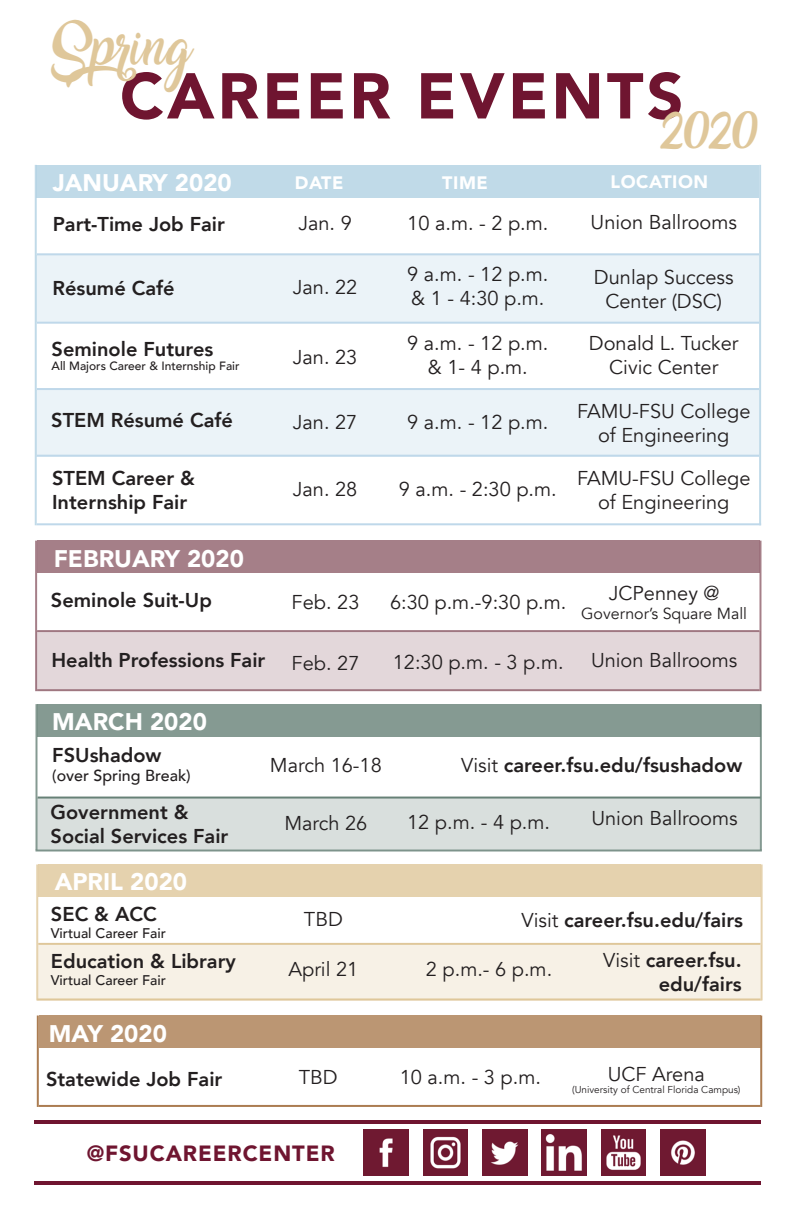
<style>
.page{position:relative;width:792px;height:1224px;background:#fff}
.page>*{position:absolute;margin:0;border:0;box-sizing:border-box;transform-origin:0 0}
.t1{font:900 64px "Avenir";letter-spacing:.05em;color:#6f1530}
.t2{font:34px "Amarillo";letter-spacing:.02em;color:#dfc79a}
.t3{font:900 24px "Avenir";color:#fff}
.t4{font:900 22px "Avenir";letter-spacing:.04em;color:#6f1530}
.t5{font:20px/24px "Avenir";color:#231f20;text-align:center}
.t6{font:800 20px/24px "Avenir";color:#231f20}
.t7{font:900 18px "Avenir";letter-spacing:.03em;color:#fff}
.t8{font:16px "Avenir";color:#231f20}
.t9{font:500 16px "Avenir";color:#231f20}
.t10{font:500 14px "Avenir";color:#231f20}
.t11{font:500 12px "Avenir";color:#231f20}
.t12{font:10px "Avenir";color:#231f20}
.s1{font-weight:400}
</style>
<div class="page">
<img style="left:364px;top:1130px;width:45px;height:45px">
<hr style="left:35px;top:1120px;width:726px;height:4px;background:#6f1530">
<hr style="left:35px;top:1181px;width:726px;height:4px;background:#6f1530">
<img style="left:423px;top:1130px;width:45px;height:45px">
<img style="left:482px;top:1130px;width:45px;height:45px">
<img style="left:542px;top:1130px;width:44px;height:45px">
<img style="left:601px;top:1130px;width:45px;height:45px">
<img style="left:660px;top:1130px;width:45px;height:45px">
<hr style="left:759px;top:165px;width:2px;height:360px;background:#b1d1e3">
<hr style="left:35px;top:165px;width:2px;height:360px;background:#b1d1e3">
<div style="left:37px;top:165px;width:722px;height:33px;background:#c0dae8"></div>
<hr style="left:37px;top:253px;width:722px;height:2px;background:#bfd8ea">
<div style="left:37px;top:255px;width:722px;height:67px;background:#ebf3f8"></div>
<hr style="left:37px;top:322px;width:722px;height:2px;background:#bfd8ea">
<div style="left:37px;top:390px;width:722px;height:67px;background:#ebf3f8"></div>
<hr style="left:37px;top:388px;width:722px;height:2px;background:#bfd8ea">
<hr style="left:37px;top:455px;width:722px;height:2px;background:#bfd8ea">
<hr style="left:37px;top:523px;width:724px;height:2px;background:#bfd8ea">
<div style="left:36px;top:631px;width:724px;height:60px;background:#e3d7da"></div>
<hr style="left:37px;top:630px;width:722px;height:2px;background:#8f5f6b">
<div style="left:37px;top:541px;width:722px;height:32px;background:#a57f88"></div>
<hr style="left:35px;top:541px;width:2px;height:150px;background:#8f5f6b">
<hr style="left:759px;top:541px;width:2px;height:150px;background:#8f5f6b">
<hr style="left:36px;top:850px;width:726px;height:2px;background:#678177">
<hr style="left:760px;top:704px;width:2px;height:146px;background:#678177">
<div style="left:38px;top:798px;width:722px;height:52px;background:#d9dfdd"></div>
<hr style="left:36px;top:704px;width:2px;height:146px;background:#678177">
<div style="left:38px;top:704px;width:723px;height:33px;background:#859a92"></div>
<hr style="left:38px;top:797px;width:723px;height:2px;background:#678177">
<hr style="left:761px;top:864px;width:2px;height:136px;background:#dfc79a">
<div style="left:38px;top:864px;width:723px;height:33px;background:#e5d2ae"></div>
<hr style="left:38px;top:943px;width:723px;height:2px;background:#dfc79a">
<div style="left:38px;top:945px;width:724px;height:55px;background:#f7f1e6"></div>
<hr style="left:37px;top:998px;width:724px;height:2px;background:#dfc79a">
<hr style="left:36px;top:864px;width:2px;height:136px;background:#dfc79a">
<hr style="left:39px;top:1105px;width:722px;height:2px;background:#ab7c51">
<div style="left:39px;top:1016px;width:721px;height:32px;background:#bb9673"></div>
<hr style="left:760px;top:1016px;width:2px;height:91px;background:#ab7c51">
<hr style="left:37px;top:1016px;width:2px;height:91px;background:#ab7c51">
<p class="t2" style="left:51px;top:34px;width:142px">Spring</p>
<p class="t1" style="left:120px;top:41px;width:565px">CAREER EVENTS</p>
<p class="t2" style="left:662px;top:117px;width:97px">2020</p>
<p class="t3" style="left:53px;top:162px;width:181px">JANUARY 2020</p>
<p class="t7" style="left:295px;top:167px;width:50px">DATE</p>
<p class="t7" style="left:442px;top:167px;width:47px">TIME</p>
<p class="t7" style="left:611px;top:166px;width:99px">LOCATION</p>
<p class="t6" style="left:53px;top:212px;width:174px">Part-Time Job Fair</p>
<p class="t5" style="left:298px;top:211px;width:55px">Jan. 9</p>
<p class="t5" style="left:407px;top:211px;width:143px">10 a.m. - 2 p.m.</p>
<p class="t5" style="left:591px;top:211px;width:148px">Union Ballrooms</p>
<p class="t5" style="left:407px;top:262px;width:143px">9 a.m. - 12 p.m.</p>
<p class="t5" style="left:411px;top:286px;width:135px">&amp; 1 - 4:30 p.m.</p>
<p class="t6" style="left:53px;top:276px;width:124px">Résumé Café</p>
<p class="t5" style="left:293px;top:276px;width:66px">Jan. 22</p>
<p class="t5" style="left:594px;top:265px;width:141px">Dunlap Success<br>Center (DSC)</p>
<p class="t6" style="left:52px;top:337px;width:163px">Seminole Futures</p>
<p class="t11" style="left:52px;top:356px;width:189px">All Majors Career &amp; Internship Fair</p>
<p class="t5" style="left:293px;top:345px;width:66px">Jan. 23</p>
<p class="t5" style="left:407px;top:332px;width:143px">9 a.m. - 12 p.m.</p>
<p class="t5" style="left:428px;top:356px;width:102px">&amp; 1- 4 p.m.</p>
<p class="t6" style="left:51px;top:408px;width:183px">STEM Résumé Café</p>
<p class="t5" style="left:293px;top:411px;width:66px">Jan. 27</p>
<p class="t5" style="left:407px;top:411px;width:143px">9 a.m. - 12 p.m.</p>
<p class="t5" style="left:589px;top:332px;width:151px">Donald L. Tucker<br>Civic Center</p>
<p class="t5" style="left:577px;top:399px;width:175px">FAMU-FSU College of Engineering</p>
<p class="t6" style="left:52px;top:466px;width:144px">STEM Career &amp;<br>Internship Fair</p>
<p class="t5" style="left:293px;top:478px;width:66px">Jan. 28</p>
<p class="t5" style="left:399px;top:477px;width:159px">9 a.m. - 2:30 p.m.</p>
<p class="t5" style="left:577px;top:466px;width:175px">FAMU-FSU College of Engineering</p>
<p class="t3" style="left:54px;top:538px;width:192px">FEBRUARY 2020</p>
<p class="t6" style="left:51px;top:588px;width:163px">Seminole Suit-Up</p>
<p class="t5" style="left:292px;top:591px;width:69px">Feb. 23</p>
<p class="t5" style="left:390px;top:590px;width:178px">6:30 p.m.-9:30 p.m.</p>
<p class="t5" style="left:609px;top:581px;width:112px">JCPenney @</p>
<p class="t8" style="left:581px;top:604px;width:167px">Governor’s Square Mall</p>
<p class="t6" style="left:51px;top:648px;width:215px">Health Professions Fair</p>
<p class="t5" style="left:292px;top:652px;width:69px">Feb. 27</p>
<p class="t5" style="left:393px;top:651px;width:172px">12:30 p.m. - 3 p.m.</p>
<p class="t5" style="left:591px;top:649px;width:148px">Union Ballrooms</p>
<p class="t3" style="left:52px;top:701px;width:156px">MARCH 2020</p>
<p class="t6" style="left:52px;top:743px;width:111px">FSUshadow</p>
<p class="t9" style="left:52px;top:762px;width:140px">(over Spring Break)</p>
<p class="t6" style="left:51px;top:800px;width:140px">Government &amp;</p>
<p class="t6" style="left:51px;top:824px;width:179px">Social Services Fair</p>
<p class="t3" style="left:55px;top:862px;width:134px">APRIL 2020</p>
<p class="t6" style="left:51px;top:902px;width:107px">SEC &amp; ACC</p>
<p class="t10" style="left:51px;top:921px;width:117px">Virtual Career Fair</p>
<p class="t6" style="left:51px;top:949px;width:186px">Education &amp; Library</p>
<p class="t10" style="left:51px;top:968px;width:117px">Virtual Career Fair</p>
<p class="t5" style="left:270px;top:753px;width:113px">March 16-18</p>
<p class="t6" style="left:461px;top:753px;width:283px"><span class="s1">Visit</span> career.fsu.edu/fsushadow</p>
<p class="t5" style="left:284px;top:811px;width:85px">March 26</p>
<p class="t5" style="left:591px;top:807px;width:148px">Union Ballrooms</p>
<p class="t5" style="left:407px;top:810px;width:145px">12 p.m. - 4 p.m.</p>
<p class="t5" style="left:304px;top:908px;width:40px">TBD</p>
<p class="t5" style="left:288px;top:958px;width:71px">April 21</p>
<p class="t6" style="left:521px;top:909px;width:223px"><span class="s1">Visit</span> career.fsu.edu/fairs</p>
<p class="t5" style="left:426px;top:958px;width:128px">2 p.m.- 6 p.m.</p>
<p class="t6" style="left:603px;top:949px;width:140px;text-align:right"><span class="s1">Visit</span> career.fsu. edu/fairs</p>
<p class="t3" style="left:49px;top:1013px;width:120px">MAY 2020</p>
<p class="t6" style="left:46px;top:1067px;width:178px">Statewide Job Fair</p>
<p class="t5" style="left:299px;top:1065px;width:40px">TBD</p>
<p class="t5" style="left:608px;top:1063px;width:99px">UCF Arena</p>
<p class="t12" style="left:572px;top:1084px;width:170px">(University of Central Florida Campus)</p>
<p class="t5" style="left:400px;top:1065px;width:143px">10 a.m. - 3 p.m.</p>
<p class="t4" style="left:87px;top:1134px;width:249px">@FSUCAREERCENTER</p>
</div>
